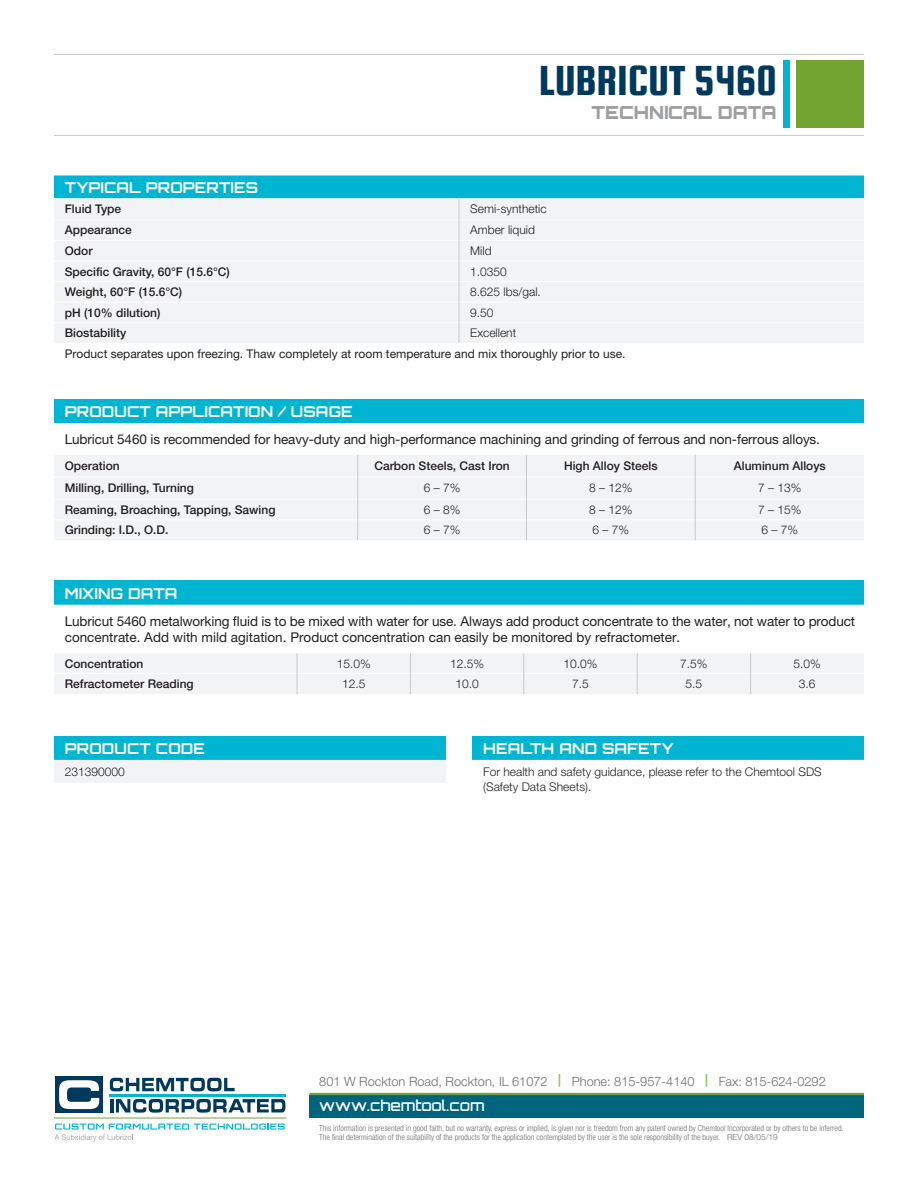
<style>
.page{position:relative;width:918px;height:1188px;background:#fff}
.page>*{position:absolute;margin:0;border:0;box-sizing:border-box;transform-origin:0 0}
.Page_2_Product_Head{font:45px "Squada One";letter-spacing:-.005em;color:#00395c}
.Technical_Data{font:900 18px "Orbitron";color:#9d9fa2}
._2016_Chart_Head{font:700 15px "Orbitron";letter-spacing:.01em;color:#fff}
.t1{font:500 15px "Orbitron";color:#fff}
.New_Para_-_Helv_N_LT{font:13.5px/16.5px "Helvetica Neue LT Pro";letter-spacing:-.005em;color:#231f20}
.t2{font:300 12.75px "Helvetica Neue LT Pro";color:#6c6d70}
.New_Chart_Bold_LEFT{font:500 12px "Helvetica Neue LT Pro";color:#231f20}
.New_Chart_Regular_RI{font:300 12px/15px "Helvetica Neue LT Pro";color:#231f20}
.New_Chart_Regular_RI-2{font:12px "Helvetica Neue LT Pro";color:#231f20}
.New_Chart_Regular_CE{font:300 12px "Helvetica Neue LT Pro";color:#231f20}
.New_Chart_Bold_CENTE{font:500 12px "Helvetica Neue LT Pro";color:#231f20}
.t3{font:300 condensed 8.25px/9px "Helvetica Neue LT Pro";color:#6c6d70}
.s1{font-weight:700;color:#97b967}
.s2{font-stretch:normal}
</style>
<div class="page">
<div style="left:784px;top:61px;width:6px;height:67px;background:#00b5d1"></div>
<div style="left:796px;top:61px;width:68px;height:67px;background:#73a432"></div>
<hr style="left:54px;top:54px;width:810px;height:1px;background:#c7c8ca">
<hr style="left:54px;top:135px;width:810px;height:1px;background:#c7c8ca">
<div style="left:310px;top:1095px;width:554px;height:23px;background:#00657c"></div>
<hr style="left:310px;top:1093px;width:554px;height:2px;background:#73a432">
<svg style="left:54px;top:176px;width:810px;height:167px"></svg>
<svg style="left:54px;top:1124px;width:231px;height:17px"></svg>
<hr style="left:54px;top:1118px;width:232px;height:1px;background:#73a432">
<div style="left:55px;top:1076px;width:47px;height:37px;background:#00395c"></div>
<svg style="left:59px;top:1080px;width:40px;height:29px"></svg>
<hr style="left:109px;top:1094px;width:177px;height:2px;background:#00b5d1">
<svg style="left:110px;top:1078px;width:125px;height:13px"></svg>
<svg style="left:110px;top:1099px;width:175px;height:14px"></svg>
<div style="left:54px;top:399px;width:810px;height:25px;background:#00b5d1"></div>
<div style="left:54px;top:455px;width:810px;height:85px;background:#f2f3f4"></div>
<hr style="left:54px;top:423px;width:304px;height:1px;background:#fff">
<hr style="left:358px;top:423px;width:168px;height:1px;background:#fff">
<hr style="left:526px;top:423px;width:169px;height:1px;background:#fff">
<hr style="left:695px;top:423px;width:169px;height:1px;background:#fff">
<hr style="left:54px;top:477px;width:303px;height:1px;background:#fff">
<hr style="left:358px;top:477px;width:168px;height:1px;background:#fff">
<hr style="left:527px;top:477px;width:168px;height:1px;background:#fff">
<hr style="left:696px;top:477px;width:168px;height:1px;background:#fff">
<hr style="left:54px;top:499px;width:303px;height:1px;background:#fff">
<hr style="left:358px;top:499px;width:168px;height:1px;background:#fff">
<hr style="left:527px;top:499px;width:168px;height:1px;background:#fff">
<hr style="left:696px;top:499px;width:168px;height:1px;background:#fff">
<hr style="left:54px;top:519px;width:303px;height:1px;background:#fff">
<hr style="left:358px;top:519px;width:168px;height:1px;background:#fff">
<hr style="left:527px;top:519px;width:168px;height:1px;background:#fff">
<hr style="left:696px;top:519px;width:168px;height:1px;background:#fff">
<svg style="left:357px;top:455px;width:1px;height:85px"></svg>
<svg style="left:526px;top:455px;width:1px;height:85px"></svg>
<svg style="left:695px;top:455px;width:1px;height:85px"></svg>
<div style="left:54px;top:580px;width:810px;height:25px;background:#00b5d1"></div>
<div style="left:54px;top:653px;width:810px;height:41px;background:#f2f3f4"></div>
<div style="left:472px;top:736px;width:392px;height:24px;background:#00b5d1"></div>
<div style="left:54px;top:736px;width:392px;height:24px;background:#00b5d1"></div>
<div style="left:54px;top:760px;width:392px;height:22px;background:#f2f3f4"></div>
<p class="Page_2_Product_Head" style="left:539px;top:57px;width:239px">LUBRICUT 5460</p>
<p class="Technical_Data" style="left:592px;top:102px;width:186px">TECHNICAL DATA</p>
<p class="_2016_Chart_Head" style="left:65px;top:178px;width:195px">TYPICAL PROPERTIES</p>
<p class="New_Chart_Bold_LEFT" style="left:65px;top:202px;width:58px">Fluid Type</p>
<p class="New_Chart_Regular_RI" style="left:470px;top:201px;width:78px">Semi-synthetic</p>
<p class="New_Chart_Bold_LEFT" style="left:65px;top:223px;width:69px">Appearance</p>
<p class="New_Chart_Regular_RI" style="left:470px;top:222px;width:66px">Amber liquid</p>
<p class="New_Chart_Bold_LEFT" style="left:65px;top:244px;width:29px">Odor</p>
<p class="New_Chart_Regular_RI" style="left:470px;top:243px;width:23px">Mild</p>
<p class="New_Chart_Bold_LEFT" style="left:65px;top:264px;width:167px">Specific Gravity, 60°F (15.6°C)</p>
<p class="New_Chart_Regular_RI" style="left:470px;top:264px;width:38px">1.0350</p>
<p class="New_Chart_Bold_LEFT" style="left:65px;top:285px;width:119px">Weight, 60°F (15.6°C)</p>
<p class="New_Chart_Regular_RI" style="left:470px;top:284px;width:72px">8.625 lbs/gal.</p>
<p class="New_Chart_Bold_LEFT" style="left:65px;top:305px;width:97px">pH (10% dilution)</p>
<p class="New_Chart_Regular_RI" style="left:470px;top:305px;width:25px">9.50</p>
<p class="New_Chart_Bold_LEFT" style="left:65px;top:326px;width:63px">Biostability</p>
<p class="New_Chart_Regular_RI" style="left:470px;top:325px;width:48px">Excellent</p>
<p class="New_Chart_Regular_RI-2" style="left:65px;top:347px;width:562px">Product separates upon freezing. Thaw completely at room temperature and mix thoroughly prior to use.</p>
<p class="_2016_Chart_Head" style="left:65px;top:403px;width:289px">PRODUCT APPLICATION / USAGE</p>
<p class="New_Para_-_Helv_N_LT" style="left:65px;top:431px;width:757px">Lubricut 5460 is recommended for heavy-duty and high-performance machining and grinding of ferrous and non-ferrous alloys.</p>
<p class="New_Chart_Bold_LEFT" style="left:65px;top:459px;width:56px">Operation</p>
<p class="New_Chart_Bold_CENTE" style="left:374px;top:459px;width:137px">Carbon Steels, Cast Iron</p>
<p class="New_Chart_Bold_CENTE" style="left:564px;top:459px;width:95px">High Alloy Steels</p>
<p class="New_Chart_Bold_CENTE" style="left:734px;top:459px;width:94px">Aluminum Alloys</p>
<p class="New_Chart_Bold_LEFT" style="left:65px;top:481px;width:131px">Milling, Drilling, Turning</p>
<p class="New_Chart_Regular_CE" style="left:424px;top:481px;width:38px">6 – 7%</p>
<p class="New_Chart_Regular_CE" style="left:589px;top:481px;width:45px">8 – 12%</p>
<p class="New_Chart_Regular_CE" style="left:758px;top:481px;width:45px">7 – 13%</p>
<p class="New_Chart_Bold_LEFT" style="left:65px;top:502px;width:212px">Reaming, Broaching, Tapping, Sawing</p>
<p class="New_Chart_Regular_CE" style="left:424px;top:502px;width:38px">6 – 8%</p>
<p class="New_Chart_Regular_CE" style="left:589px;top:502px;width:45px">8 – 12%</p>
<p class="New_Chart_Regular_CE" style="left:758px;top:502px;width:45px">7 – 15%</p>
<p class="New_Chart_Bold_LEFT" style="left:65px;top:523px;width:105px">Grinding: I.D., O.D.</p>
<p class="New_Chart_Regular_CE" style="left:424px;top:523px;width:38px">6 – 7%</p>
<p class="New_Chart_Regular_CE" style="left:593px;top:523px;width:38px">6 – 7%</p>
<p class="New_Chart_Regular_CE" style="left:762px;top:523px;width:38px">6 – 7%</p>
<p class="_2016_Chart_Head" style="left:65px;top:584px;width:114px">MIXING DATA</p>
<p class="New_Para_-_Helv_N_LT" style="left:65px;top:612px;width:792px">Lubricut 5460 metalworking fluid is to be mixed with water for use. Always add product concentrate to the water, not water to product concentrate. Add with mild agitation. Product concentration can easily be monitored by refractometer.</p>
<p class="New_Chart_Bold_LEFT" style="left:65px;top:656px;width:80px">Concentration</p>
<p class="New_Chart_Regular_CE" style="left:337px;top:656px;width:36px">15.0%</p>
<p class="New_Chart_Regular_CE" style="left:450px;top:656px;width:36px">12.5%</p>
<p class="New_Chart_Regular_CE" style="left:563px;top:656px;width:36px">10.0%</p>
<p class="New_Chart_Regular_CE" style="left:680px;top:656px;width:29px">7.5%</p>
<p class="New_Chart_Regular_CE" style="left:794px;top:656px;width:29px">5.0%</p>
<p class="New_Chart_Bold_LEFT" style="left:65px;top:677px;width:130px">Refractometer Reading</p>
<p class="New_Chart_Regular_CE" style="left:342px;top:677px;width:25px">12.5</p>
<p class="New_Chart_Regular_CE" style="left:455px;top:677px;width:25px">10.0</p>
<p class="New_Chart_Regular_CE" style="left:572px;top:677px;width:18px">7.5</p>
<p class="New_Chart_Regular_CE" style="left:686px;top:677px;width:18px">5.5</p>
<p class="New_Chart_Regular_CE" style="left:799px;top:677px;width:18px">3.6</p>
<p class="_2016_Chart_Head" style="left:65px;top:739px;width:142px">PRODUCT CODE</p>
<p class="New_Chart_Regular_RI" style="left:65px;top:764px;width:62px">231390000</p>
<p class="_2016_Chart_Head" style="left:483px;top:739px;width:192px">HEALTH AND SAFETY</p>
<p class="New_Chart_Regular_RI" style="left:483px;top:764px;width:340px">For health and safety guidance, please refer to the Chemtool SDS (Safety Data Sheets).</p>
<p class="t2" style="left:319px;top:1074px;width:508px">801 W Rockton Road, Rockton, IL 61072 <span class="s1">|</span> Phone: 815-957-4140 <span class="s1">|</span> Fax: 815-624-0292</p>
<p class="t1" style="left:319px;top:1097px;width:167px">www.chemtool.com</p>
<p class="t3" style="left:319px;top:1123px;width:526px">This information is presented in good faith, but no warranty, express or implied, is given nor is freedom from any patent owned by Chemtool Incorporated or by others to be inferred.<br>The final determination of the suitability of the products for the application contemplated by the user is the sole responsibility of the buyer. <span class="s2">REV 08/05/19</span></p>
</div>
